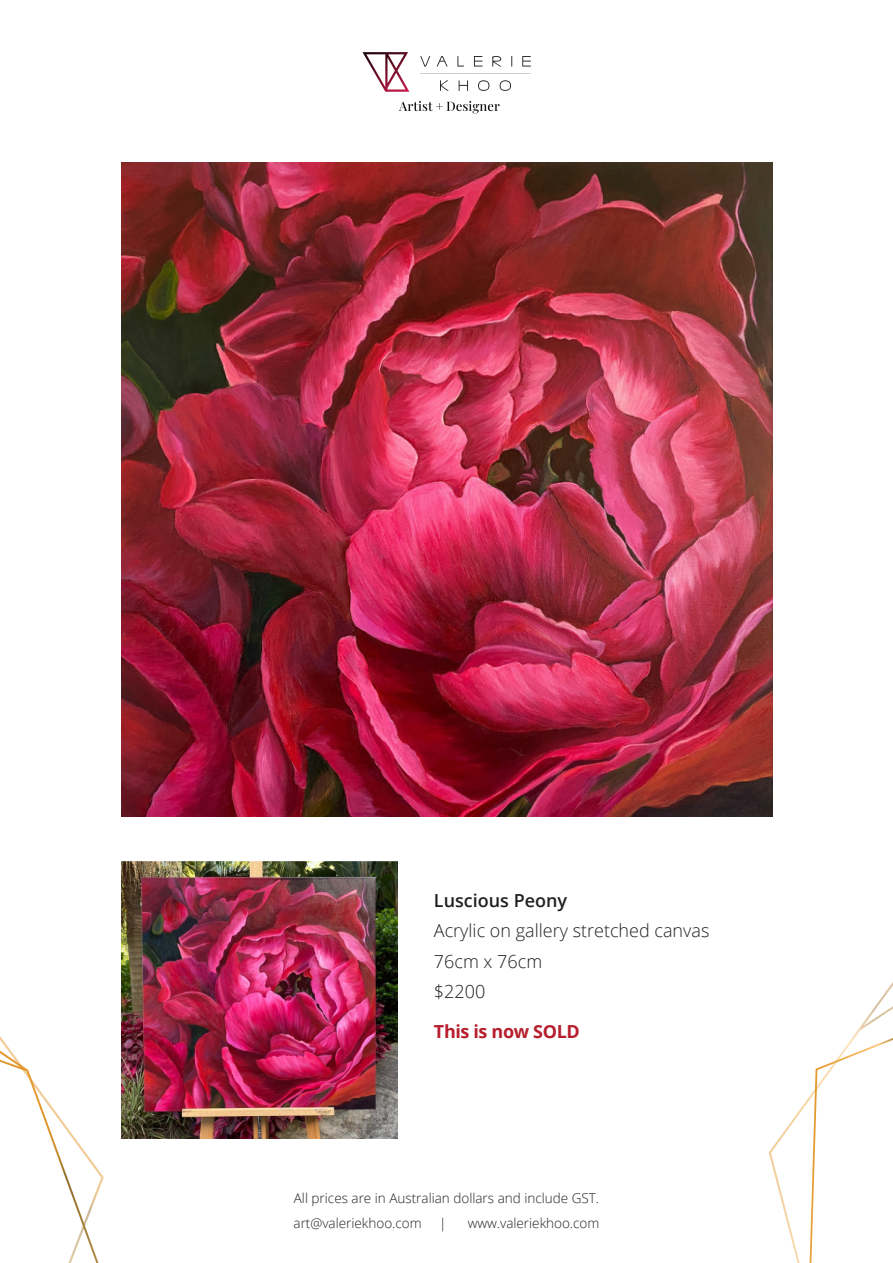
<style>
.page{position:relative;width:893px;height:1263px;background:#fff}
.page>*{position:absolute;margin:0;border:0;box-sizing:border-box;transform-origin:0 0}
.t1{font:300 18px/30.6px "Open Sans";color:#231f20}
.t2{font:600 18px "Open Sans";color:#231f20}
.t3{font:700 18px "Open Sans";letter-spacing:-.02em;color:#b71e2d}
.t4{font:300 13.5px/24.6px "Open Sans";color:#231f20}
</style>
<div class="page">
<svg style="left:0;top:1036px;width:104px;height:227px"></svg>
<svg style="left:769px;top:982px;width:124px;height:281px"></svg>
<svg style="left:399px;top:101px;width:101px;height:12px"></svg>
<svg style="left:420px;top:56px;width:111px;height:11px"></svg>
<svg style="left:440px;top:80px;width:71px;height:11px"></svg>
<svg style="left:362px;top:52px;width:47px;height:40px"></svg>
<svg style="left:420px;top:73px;width:111px;height:1px"></svg>
<img style="left:121px;top:163px;width:652px;height:653px">
<img style="left:121px;top:862px;width:277px;height:276px">
<h1 class="t2" style="left:434px;top:888px;width:135px">Luscious Peony</h1>
<h1 class="t1" style="left:434px;top:915px;width:277px">Acrylic on gallery stretched canvas<br>76cm x 76cm<br>$2200</h1>
<h1 class="t3" style="left:434px;top:1019px;width:147px">This is now SOLD</h1>
<p class="t4" style="left:294px;top:1186px;width:307px">All prices are in Australian dollars and include GST. art@valeriekhoo.com</p>
<p class="t4" style="left:439px;top:1210px;width:9px">|</p>
<p class="t4" style="left:468px;top:1210px;width:133px">www.valeriekhoo.com</p>
</div>
